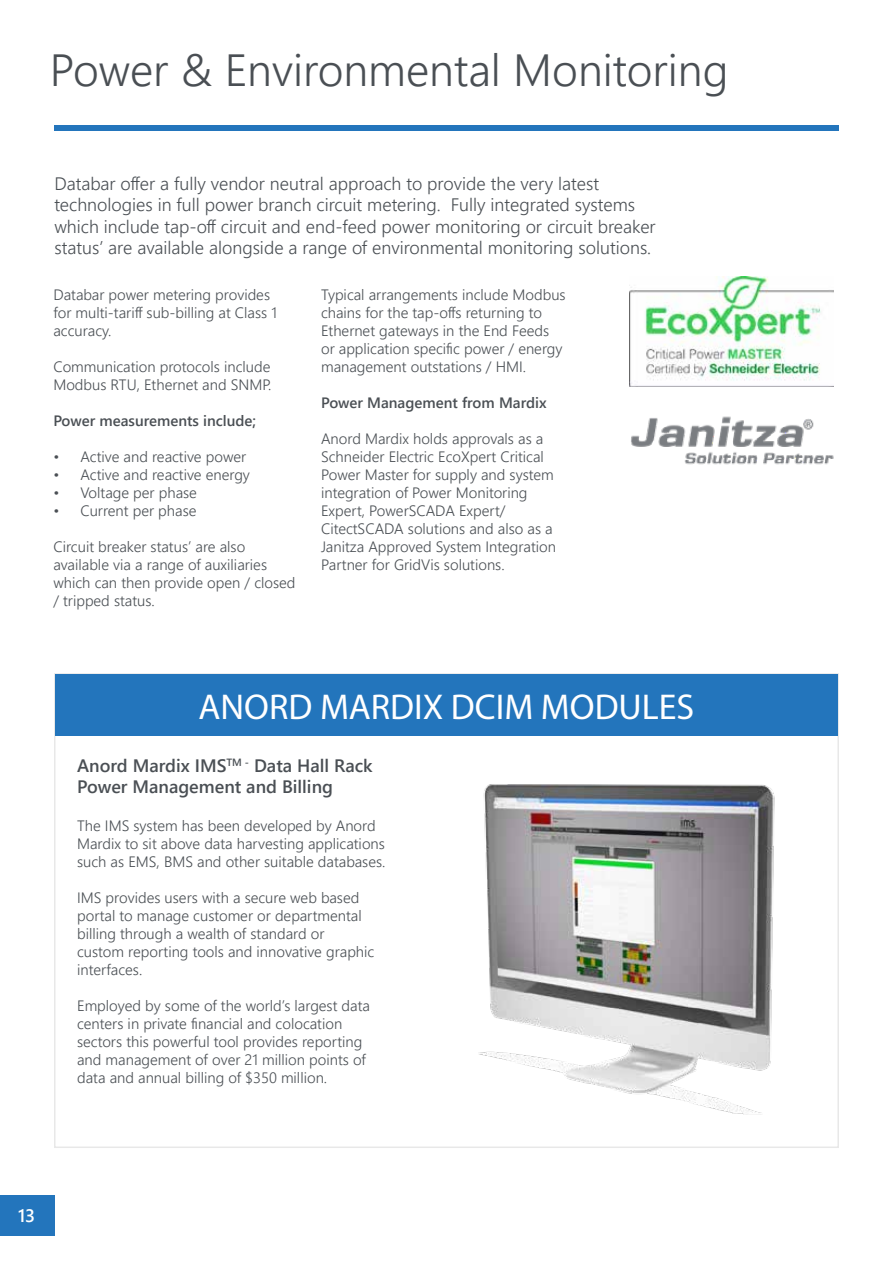
<style>
.page{position:relative;width:893px;height:1263px;background:#fff}
.page>*{position:absolute;margin:0;border:0;box-sizing:border-box;transform-origin:0 0}
.t1{font:300 45px "Segoe UI";color:#4a4f54}
.t2{font:36px "Myriad Pro";color:#fff}
.t3{font:300 18px/21.6px "Segoe UI";color:#4a4f54}
.t4{font:600 18px/21.6px "Segoe UI";color:#4a4f54}
.t5{font:600 18px "Segoe UI";color:#fff}
.t6{font:300 15px/18px "Segoe UI";color:#4a4f54}
.t7{font:600 15px "Segoe UI";color:#4a4f54}
</style>
<div class="page">
<div style="left:55px;top:675px;width:782px;height:61px;background:#2375bc"></div>
<div style="left:54px;top:125px;width:784px;height:5px;background:#2375bc"></div>
<img style="left:479px;top:784px;width:296px;height:331px">
<img style="left:630px;top:276px;width:204px;height:110px">
<img style="left:631px;top:416px;width:203px;height:49px">
<div style="left:0;top:1195px;width:54px;height:41px;background:#2375bc"></div>
<h1 class="t1" style="left:50px;top:27px;width:680px">Power &amp; Environmental Monitoring</h1>
<p class="t3" style="left:54px;top:171px;width:603px">Databar offer a fully vendor neutral approach to provide the very latest technologies in full power branch circuit metering. Fully integrated systems which include tap-off circuit and end-feed power monitoring or circuit breaker status’ are available alongside a range of environmental monitoring solutions.</p>
<p class="t6" style="left:53px;top:284px;width:225px">Databar power metering provides for multi-tariff sub-billing at Class 1 accuracy.</p>
<p class="t6" style="left:53px;top:356px;width:220px">Communication protocols include<br>Modbus RTU, Ethernet and SNMP.</p>
<p class="t7" style="left:53px;top:407px;width:204px">Power measurements include;</p>
<p class="t6" style="left:53px;top:446px;width:194px">• Active and reactive power</p>
<p class="t6" style="left:53px;top:464px;width:198px">• Active and reactive energy</p>
<p class="t6" style="left:53px;top:482px;width:145px">• Voltage per phase</p>
<p class="t6" style="left:53px;top:500px;width:145px">• Current per phase</p>
<p class="t6" style="left:53px;top:536px;width:244px">Circuit breaker status’ are also available via a range of auxiliaries which can then provide open / closed / tripped status.</p>
<p class="t6" style="left:321px;top:284px;width:246px">Typical arrangements include Modbus chains for the tap-offs returning to Ethernet gateways in the End Feeds or application specific power / energy management outstations / HMI.</p>
<p class="t7" style="left:321px;top:389px;width:227px">Power Management from Mardix</p>
<p class="t6" style="left:321px;top:428px;width:236px">Anord Mardix holds approvals as a Schneider Electric EcoXpert Critical Power Master for supply and system integration of Power Monitoring Expert, PowerSCADA Expert/ CitectSCADA solutions and also as a Janitza Approved System Integration Partner for GridVis solutions.</p>
<h2 class="t2" style="left:199px;top:684px;width:497px">ANORD MARDIX DCIM MODULES</h2>
<p class="t4" style="left:77px;top:753px;width:297px">Anord Mardix IMS<sup>TM</sup> <sup>-</sup> Data Hall Rack<br>Power Management and Billing</p>
<p class="t6" style="left:77px;top:815px;width:310px">The IMS system has been developed by Anord<br>Mardix to sit above data harvesting applications such as EMS, BMS and other suitable databases.</p>
<p class="t6" style="left:77px;top:887px;width:299px">IMS provides users with a secure web based portal to manage customer or departmental billing through a wealth of standard or custom reporting tools and innovative graphic interfaces.</p>
<p class="t6" style="left:77px;top:995px;width:294px">Employed by some of the world’s largest data centers in private financial and colocation sectors this powerful tool provides reporting and management of over 21 million points of data and annual billing of $350 million.</p>
<p class="t5" style="left:18px;top:1198px;width:19px">13</p>
</div>
